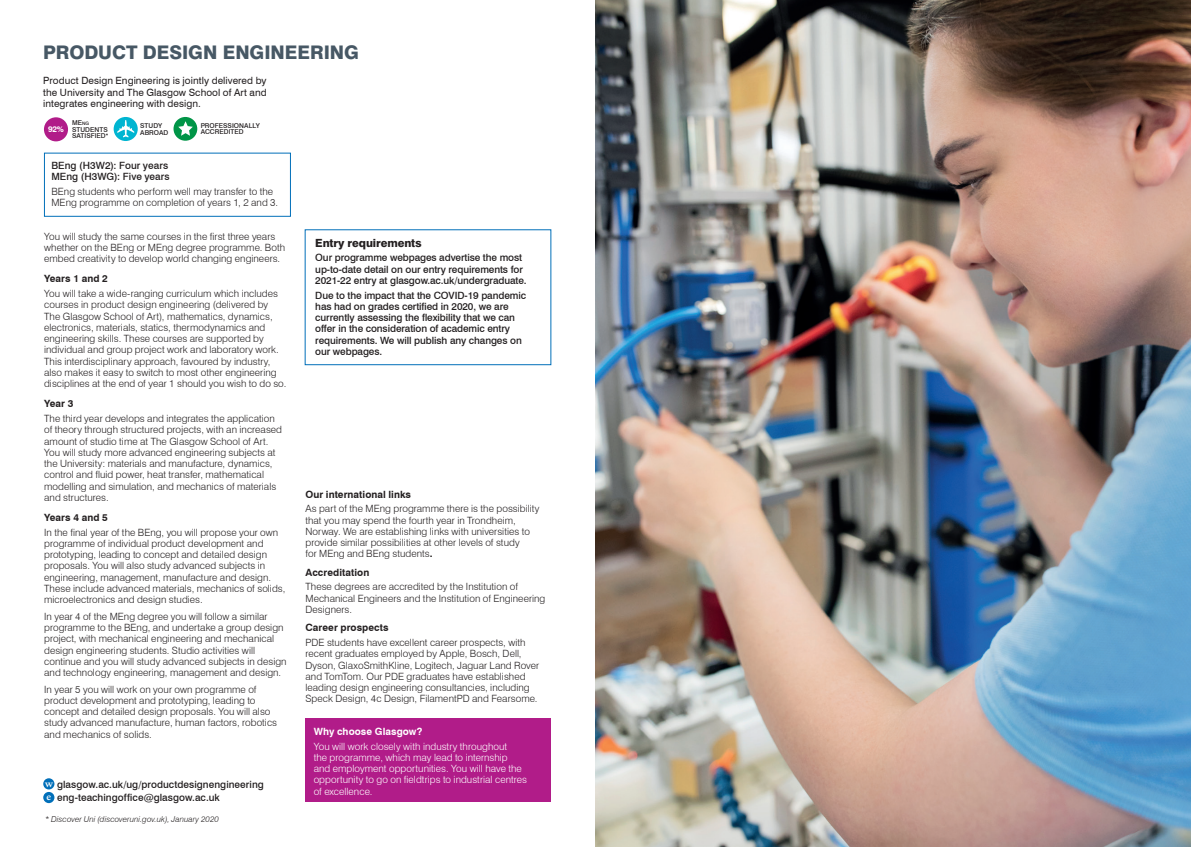
<style>
.page{position:relative;width:1191px;height:847px;background:#fff}
.page>*{position:absolute;margin:0;border:0;box-sizing:border-box;transform-origin:0 0}
.t1{font:800 18.75px "Swiss 721 BT";letter-spacing:-.005em;color:#475865}
.t2{font:800 11.25px "Swiss 721 BT";letter-spacing:-.01em;color:#231f20}
.t3{font:300 10px/11.2px "Swiss 721 BT";letter-spacing:.005em;color:#231f20}
.t4{font:500 10px/11.2px "Swiss 721 BT";letter-spacing:-.01em;color:#231f20}
.t5{font:300 10px/11.2px "Swiss 721 BT";letter-spacing:.005em;color:#fff}
.t6{font:10px/11.2px "Swiss 721 BT";letter-spacing:.005em;color:#231f20;text-align:justify}
.t7{font:700 10px "Swiss 721 BT";letter-spacing:.005em;color:#231f20}
.t8{font:700 10px "Swiss 721 BT";letter-spacing:.005em;color:#fff}
.t9{font:700 8.25px "Swiss 721 BT";color:#fff}
.t10{font:italic 300 8.12px "Swiss 721 BT";letter-spacing:.01em;color:#231f20}
.t11{font:500 6.75px/6.8px "Swiss 721 BT";letter-spacing:.005em;color:#231f20}
.s1{font-size:4.75px}
.s2{font-family:"Adobe Garamond Pro";font-weight:600;font-size:11.25px;color:#fff}
.s3{font-weight:700}
</style>
<div class="page">
<div style="left:43px;top:778px;width:11px;height:11px;background:#006fb9;border-radius:50%"></div>
<div style="left:43px;top:792px;width:11px;height:11px;background:#006fb9;border-radius:50%"></div>
<div style="left:44px;top:153px;width:247px;height:64px;border:1px solid #006fb9"></div>
<div style="left:305px;top:718px;width:246px;height:84px;background:#b11c89"></div>
<svg style="left:114px;top:117px;width:24px;height:24px"></svg>
<svg style="left:117px;top:120px;width:17px;height:17px"></svg>
<div style="left:173px;top:117px;width:24px;height:24px;background:#009547;border-radius:50%"></div>
<svg style="left:178px;top:121px;width:15px;height:15px"></svg>
<div style="left:44px;top:117px;width:24px;height:24px;background:#b11c89;border-radius:50%"></div>
<img style="left:595px;top:0;width:596px;height:847px">
<div style="left:305px;top:229px;width:246px;height:136px;border:1px solid #006fb9"></div>
<h1 class="t1" style="left:43px;top:40px;width:317px">PRODUCT DESIGN ENGINEERING</h1>
<p class="t6" style="left:43px;top:75px;width:225px">Product Design Engineering is jointly delivered by the University and The Glasgow School of Art and integrates engineering with design.</p>
<p class="t9" style="left:48px;top:124px;width:17px">92%</p>
<p class="t11" style="left:72px;top:119px;width:38px">ME<span class="s1">ng<br></span>STUDENTS<br>SATISFIED<sup>*</sup></p>
<p class="t11" style="left:140px;top:122px;width:30px">STUDY<br>ABROAD</p>
<p class="t11" style="left:201px;top:122px;width:61px">PROFESSIONALLY<br>ACCREDITED</p>
<p class="t4" style="left:51px;top:159px;width:120px">BEng (H3W2): Four years<br>MEng (H3WG): Five years</p>
<p class="t3" style="left:51px;top:185px;width:228px">BEng students who perform well may transfer to the<br>MEng programme on completion of years 1, 2 and 3.</p>
<p class="t3" style="left:44px;top:230px;width:242px">You will study the same courses in the first three years whether on the BEng or MEng degree programme. Both embed creativity to develop world changing engineers.</p>
<p class="t7" style="left:44px;top:273px;width:65px">Years 1 and 2</p>
<p class="t3" style="left:44px;top:288px;width:244px">You will take a wide-ranging curriculum which includes courses in product design engineering (delivered by The Glasgow School of Art), mathematics, dynamics, electronics, materials, statics, thermodynamics and engineering skills. These courses are supported by individual and group project work and laboratory work.<br>This interdisciplinary approach, favoured by industry, also makes it easy to switch to most other engineering disciplines at the end of year 1 should you wish to do so.</p>
<p class="t7" style="left:44px;top:398px;width:31px">Year 3</p>
<p class="t3" style="left:44px;top:413px;width:239px">The third year develops and integrates the application of theory through structured projects, with an increased amount of studio time at The Glasgow School of Art.<br>You will study more advanced engineering subjects at the University: materials and manufacture, dynamics, control and fluid power, heat transfer, mathematical modelling and simulation, and mechanics of materials and structures.</p>
<p class="t7" style="left:44px;top:511px;width:65px">Years 4 and 5</p>
<p class="t3" style="left:44px;top:526px;width:243px">In the final year of the BEng, you will propose your own programme of individual product development and prototyping, leading to concept and detailed design proposals. You will also study advanced subjects in engineering, management, manufacture and design.<br>These include advanced materials, mechanics of solids, microelectronics and design studies.</p>
<p class="t3" style="left:44px;top:610px;width:244px">In year 4 of the MEng degree you will follow a similar programme to the BEng, and undertake a group design project, with mechanical engineering and mechanical design engineering students. Studio activities will continue and you will study advanced subjects in design and technology engineering, management and design.</p>
<p class="t3" style="left:44px;top:683px;width:234px">In year 5 you will work on your own programme of product development and prototyping, leading to concept and detailed design proposals. You will also study advanced manufacture, human factors, robotics and mechanics of solids.</p>
<p class="t4" style="left:45px;top:777px;width:220px;line-height:13.6px"><span class="s2">w</span> glasgow.ac.uk/ug/productdesignengineering <span class="s2">e</span> eng-teachingoffice@glasgow.ac.uk</p>
<p class="t10" style="left:45px;top:814px;width:175px">* Discover Uni (discoveruni.gov.uk), January 2020</p>
<p class="t2" style="left:315px;top:236px;width:108px">Entry requirements</p>
<p class="t4" style="left:315px;top:252px;width:213px">Our programme webpages advertise the most up-to-date detail on our entry requirements for<br>2021-22 entry at glasgow.ac.uk/undergraduate.</p>
<p class="t4" style="left:315px;top:289px;width:212px">Due to the impact that the COVID-19 pandemic has had on grades certified in 2020, we are currently assessing the flexibility that we can offer in the consideration of academic entry requirements. We will publish any changes on our webpages.</p>
<p class="t7" style="left:305px;top:488px;width:107px">Our international links</p>
<p class="t3" style="left:305px;top:503px;width:236px">As part of the MEng programme there is the possibility that you may spend the fourth year in Trondheim, Norway. We are establishing links with universities to provide similar possibilities at other levels of study<br>for MEng and BEng students<span class="s3">.</span></p>
<p class="t7" style="left:305px;top:566px;width:65px">Accreditation</p>
<p class="t3" style="left:305px;top:581px;width:241px">These degrees are accredited by the Institution of<br>Mechanical Engineers and the Institution of Engineering<br>Designers.</p>
<p class="t7" style="left:305px;top:622px;width:85px">Career prospects</p>
<p class="t3" style="left:305px;top:637px;width:235px">PDE students have excellent career prospects, with recent graduates employed by Apple, Bosch, Dell, Dyson, GlaxoSmithKline, Logitech, Jaguar Land Rover and TomTom. Our PDE graduates have established leading design engineering consultancies, including Speck Design, 4c Design, FilamentPD and Fearsome.</p>
<p class="t8" style="left:314px;top:725px;width:110px">Why choose Glasgow?</p>
<p class="t5" style="left:314px;top:740px;width:215px">You will work closely with industry throughout<br>the programme, which may lead to internship<br>and employment opportunities. You will have the opportunity to go on fieldtrips to industrial centres of excellence.</p>
</div>
